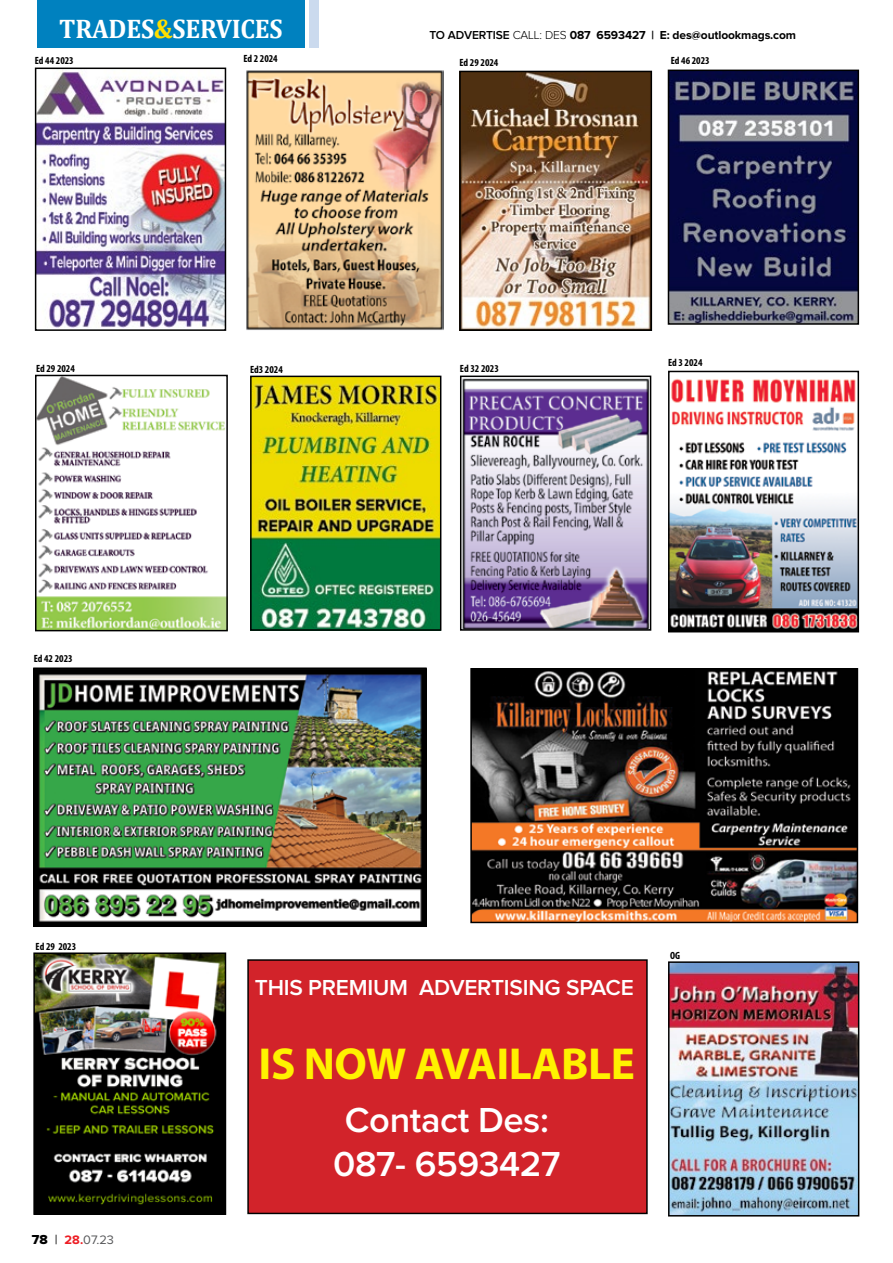
<style>
.page{position:relative;width:893px;height:1263px;background:#fff}
.page>*{position:absolute;margin:0;border:0;box-sizing:border-box;transform-origin:0 0}
.t1{font:700 45px "Myriad Pro";letter-spacing:-.01em;color:#fff200}
.t2{font:600 36px/43.2px "Proxima Nova";letter-spacing:-.01em;color:#fff;text-align:center}
.t3{font:700 27px "Cambria";letter-spacing:-.01em;color:#fff;scale:.95 1}
.t4{font:600 22.5px "Proxima Nova";letter-spacing:-.01em;color:#fff}
.t5{font:12.75px "Proxima Nova";color:#58595b}
.t6{font:700 12px "Proxima Nova";letter-spacing:-.01em;color:#000101}
.t7{font:700 condensed 10.5px "Myriad Pro";color:#000101}
.s1{color:#ffdf00}
.s2{font-weight:600}
.s3{font-weight:300}
.s4{font-family:"Proxima Nova Extrabld";font-size:13.5px;color:#000101}
.s5{font-size:13.5px;color:#000101}
.s6{font-weight:700;color:#ed1d24}
</style>
<div class="page">
<img style="left:671px;top:964px;width:185px;height:249px">
<div style="left:668px;top:961px;width:191px;height:255px;border:2px solid #000"></div>
<img style="left:671px;top:73px;width:185px;height:249px">
<div style="left:668px;top:70px;width:191px;height:255px;border:2px solid #000"></div>
<img style="left:463px;top:379px;width:185px;height:249px">
<div style="left:460px;top:376px;width:191px;height:255px;border:2px solid #000"></div>
<img style="left:253px;top:379px;width:185px;height:249px">
<div style="left:250px;top:376px;width:191px;height:255px;border:2px solid #000"></div>
<img style="left:473px;top:671px;width:382px;height:249px">
<div style="left:470px;top:668px;width:388px;height:255px;border:2px solid #000"></div>
<img style="left:38px;top:72px;width:185px;height:256px">
<div style="left:35px;top:68px;width:191px;height:263px;border:2px solid #000"></div>
<div style="left:37px;top:0;width:268px;height:47px;background:#0081bf"></div>
<div style="left:309px;top:0;width:10px;height:47px;background:#cbdaee"></div>
<img style="left:246px;top:70px;width:197px;height:260px">
<div style="left:248px;top:960px;width:399px;height:253px;background:#d2232a"></div>
<div style="left:247px;top:959px;width:401px;height:255px;border:1px solid #000"></div>
<img style="left:36px;top:955px;width:187px;height:257px">
<div style="left:33px;top:952px;width:193px;height:263px;border:2px solid #000"></div>
<img style="left:36px;top:670px;width:388px;height:254px">
<div style="left:33px;top:667px;width:394px;height:260px;border:2px solid #000"></div>
<img style="left:462px;top:74px;width:187px;height:254px">
<div style="left:459px;top:71px;width:193px;height:260px;border:2px solid #000"></div>
<img style="left:671px;top:378px;width:185px;height:251px">
<div style="left:668px;top:371px;width:191px;height:261px;border:2px solid #000"></div>
<img style="left:38px;top:378px;width:187px;height:250px">
<div style="left:35px;top:375px;width:193px;height:256px;border:2px solid #000"></div>
<h3 class="t3" style="left:59px;top:10px;width:236px">TRADES<span class="s1">&amp;</span>SERVICES</h3>
<p class="t6" style="left:429px;top:30px;width:368px"><span class="s2">TO ADVERTISE</span> <span class="s3">CALL: DES</span> 087 6593427 | E: des@outlookmags.com</p>
<p class="t7" style="left:243px;top:52px;width:36px">Ed 2 2024</p>
<p class="t7" style="left:671px;top:54px;width:40px">Ed 46 2023</p>
<p class="t7" style="left:35px;top:54px;width:40px">Ed 44 2023</p>
<p class="t7" style="left:459px;top:56px;width:40px">Ed 29 2024</p>
<p class="t7" style="left:36px;top:362px;width:40px">Ed 29 2024</p>
<p class="t7" style="left:34px;top:652px;width:40px">Ed 42 2023</p>
<p class="t7" style="left:36px;top:940px;width:42px">Ed 29 2023</p>
<p class="t5" style="left:32px;top:1234px;width:84px"><span class="s4">78</span> <span class="s5">|</span> <span class="s6">28.</span>07.23</p>
<p class="t7" style="left:250px;top:362px;width:34px">Ed3 2024</p>
<p class="t7" style="left:460px;top:362px;width:40px">Ed 32 2023</p>
<p class="t7" style="left:668px;top:356px;width:36px">Ed 3 2024</p>
<h3 class="t4" style="left:255px;top:977px;width:380px">THIS PREMIUM ADVERTISING SPACE</h3>
<h1 class="t1" style="left:259px;top:1034px;width:378px">IS NOW AVAILABLE</h1>
<h2 class="t2" style="left:333px;top:1100px;width:229px">Contact Des:<br>087- 6593427</h2>
<p class="t7" style="left:670px;top:949px;width:12px">OG</p>
</div>
